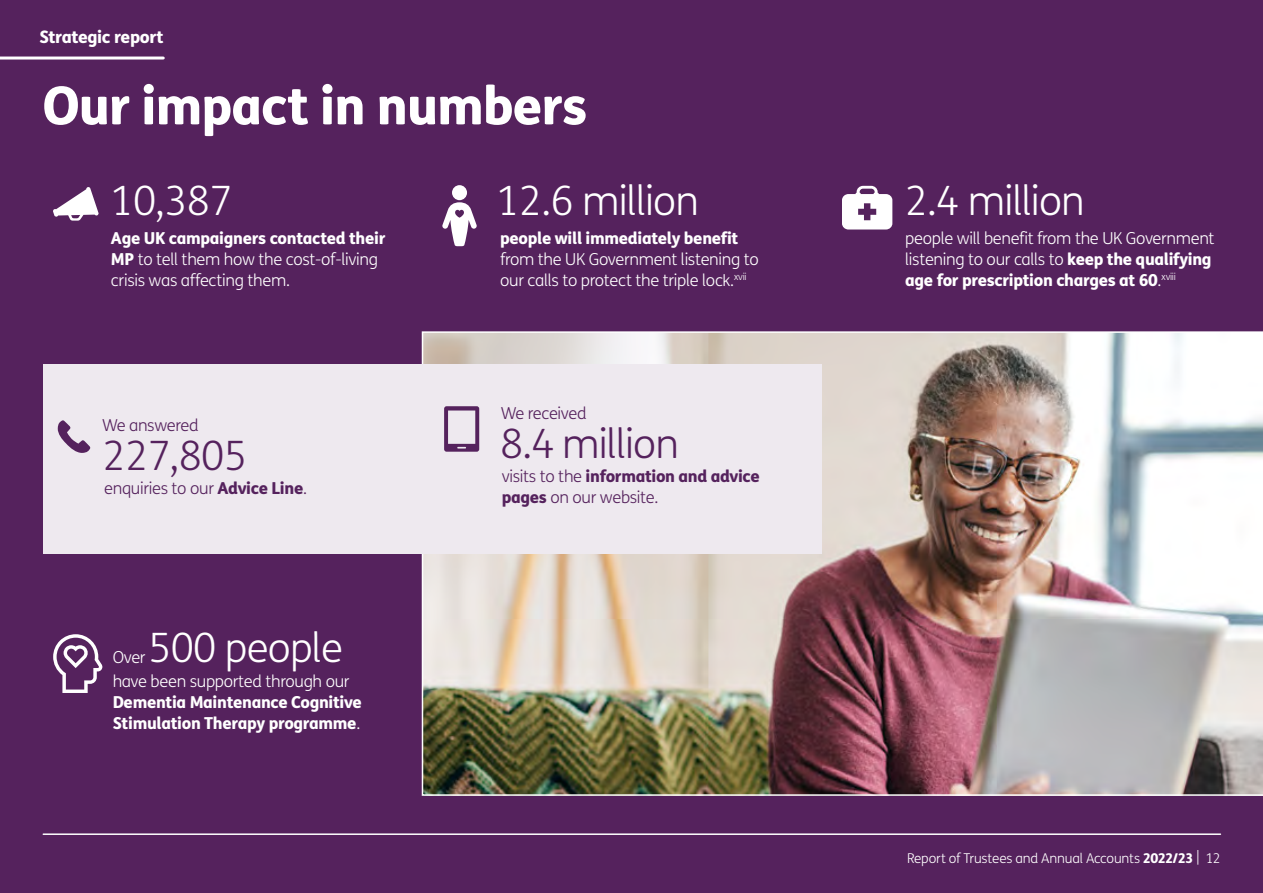
<style>
.page{position:relative;width:1263px;height:893px;background:#55225d}
.page>*{position:absolute;margin:0;border:0;box-sizing:border-box;transform-origin:0 0}
.t1{font:800 52.5px "FS Me";letter-spacing:-.02em;color:#fff}
.t2{font:300 40.5px "FS Me";letter-spacing:-.02em;color:#fff}
.t3{font:300 40.5px "FS Me";letter-spacing:-.02em;color:#55225d}
.t4{font:800 17.25px "FS Me";letter-spacing:-.025em;color:#fff}
.t5{font:300 16.5px/21px "FS Me";letter-spacing:-.02em;color:#fff}
.t6{font:800 16.5px/21px "FS Me";letter-spacing:-.02em;color:#fff}
.t7{font:800 16.5px/21px "FS Me";letter-spacing:-.02em;color:#55225d}
.t8{font:300 16.5px "FS Me";letter-spacing:-.02em;color:#55225d}
.t9{font:300 13.5px "FS Me";letter-spacing:-.015em;color:#fff}
.s1{font-weight:800}
.s2{font-weight:300}
</style>
<div class="page">
<img style="left:422px;top:331px;width:841px;height:465px">
<svg style="left:53px;top:187px;width:46px;height:34px"></svg>
<div style="left:452px;top:185px;width:15px;height:15px;background:#fff;border-radius:50%"></div>
<svg style="left:442px;top:202px;width:35px;height:44px"></svg>
<div style="left:43px;top:364px;width:778px;height:190px;background:#eee9ef"></div>
<svg style="left:444px;top:406px;width:35px;height:46px"></svg>
<svg style="left:53px;top:634px;width:49px;height:59px"></svg>
<svg style="left:58px;top:420px;width:33px;height:33px"></svg>
<svg style="left:842px;top:186px;width:50px;height:44px"></svg>
<hr style="left:43px;top:833px;width:1177px;height:2px;background:#fff">
<hr style="left:0;top:57px;width:163px;height:3px;background:#fff">
<p class="t4" style="left:40px;top:26px;width:126px">Strategic report</p>
<h1 class="t1" style="left:43px;top:73px;width:546px">Our impact in numbers</h1>
<h2 class="t2" style="left:111px;top:178px;width:123px">10,387</h2>
<p class="t5" style="left:111px;top:228px;width:276px"><span class="s1">Age UK campaigners contacted their<br>MP</span> to tell them how the cost-of-living crisis was affecting them.</p>
<p class="t8" style="left:102px;top:416px;width:98px">We answered</p>
<h2 class="t3" style="left:103px;top:432px;width:146px">227,805</h2>
<p class="t8" style="left:104px;top:479px;width:204px">enquiries to our <span class="s1">Advice Line</span>.</p>
<h2 class="t2" style="left:148px;top:625px;width:196px">500 people</h2>
<p class="t5" style="left:113px;top:647px;width:34px">Over</p>
<p class="t5" style="left:113px;top:671px;width:238px">have been supported through our</p>
<p class="t6" style="left:113px;top:691px;width:251px">Dementia Maintenance Cognitive<br>Stimulation Therapy programme<span class="s2">.</span></p>
<h2 class="t2" style="left:496px;top:178px;width:204px">12.6 million</h2>
<p class="t6" style="left:500px;top:228px;width:240px">people will immediately benefit</p>
<p class="t5" style="left:500px;top:249px;width:260px">from the UK Government listening to our calls to protect the triple lock.<sup>xvii</sup></p>
<p class="t8" style="left:501px;top:404px;width:88px">We received</p>
<h2 class="t3" style="left:500px;top:421px;width:180px">8.4 million</h2>
<p class="t7" style="left:502px;top:466px;width:260px"><span class="s2">visits to the</span> information and advice pages <span class="s2">on our website.</span></p>
<h2 class="t2" style="left:905px;top:178px;width:181px">2.4 million</h2>
<p class="t5" style="left:905px;top:228px;width:311px">people will benefit from the UK Government listening to our calls to <span class="s1">keep the qualifying age for prescription charges at 60</span>.<sup>xviii</sup></p>
<p class="t9" style="left:907px;top:850px;width:315px">Report of Trustees and Annual Accounts <span class="s1">2022/23</span> | 12</p>
</div>
